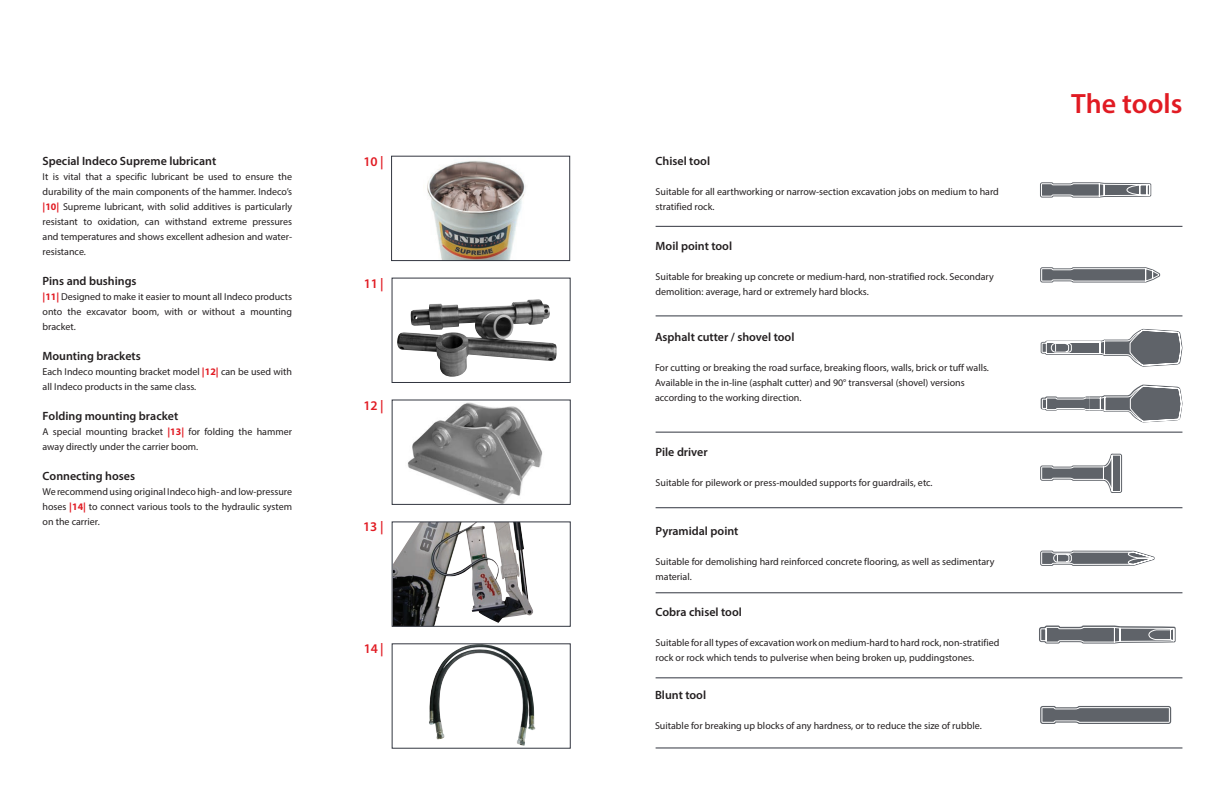
<style>
.page{position:relative;width:1225px;height:791px;background:#fff}
.page>*{position:absolute;margin:0;border:0;box-sizing:border-box;transform-origin:0 0}
.t1{font:600 28px "Myriad Pro";color:#e11b23}
.t2{font:600 13.3px "Myriad Pro";color:#e11b23}
.t3{font:600 12px "Myriad Pro";color:#231f20}
.t4{font:10px/15px "Myriad Pro";color:#231f20}
.s1{font-weight:700;color:#e11b23}
</style>
<div class="page">
<svg style="left:1040px;top:267px;width:120px;height:16px;background:#878a8e"></svg>
<svg style="left:1040px;top:706px;width:131px;height:18px;background:#767a7f"></svg>
<svg style="left:1040px;top:453px;width:82px;height:40px"></svg>
<svg style="left:1040px;top:551px;width:114px;height:15px;background:#919498"></svg>
<svg style="left:1040px;top:182px;width:111px;height:16px"></svg>
<hr style="left:655px;top:226px;width:527px;height:1px;background:#323640">
<hr style="left:655px;top:316px;width:527px;height:1px;background:#323640">
<hr style="left:655px;top:432px;width:527px;height:1px;background:#323640">
<hr style="left:655px;top:507px;width:527px;height:1px;background:#323640">
<hr style="left:655px;top:592px;width:527px;height:1px;background:#323640">
<hr style="left:655px;top:677px;width:527px;height:1px;background:#323640">
<hr style="left:655px;top:748px;width:527px;height:1px;background:#323640">
<img style="left:397px;top:299px;width:160px;height:78px">
<div style="left:392px;top:278px;width:178px;height:105px;border:1px solid #323640"></div>
<img style="left:407px;top:402px;width:136px;height:101px">
<div style="left:392px;top:400px;width:178px;height:105px;border:1px solid #323640"></div>
<img style="left:394px;top:524px;width:139px;height:100px">
<img style="left:429px;top:645px;width:106px;height:101px">
<img style="left:427px;top:161px;width:99px;height:98px">
<div style="left:391px;top:156px;width:179px;height:105px;border:1px solid #323640"></div>
<svg style="left:1039px;top:625px;width:136px;height:18px;background:#878a8f"></svg>
<svg style="left:1040px;top:329px;width:142px;height:38px"></svg>
<svg style="left:1040px;top:385px;width:142px;height:37px"></svg>
<p class="t3" style="left:43px;top:153px;width:175px">Special Indeco Supreme lubricant</p>
<p class="t2" style="left:363px;top:153px;width:22px">10 |</p>
<p class="t4" style="left:43px;top:169px;width:251px;text-align:justify">It is vital that a specific lubricant be used to ensure the durability of the main components of the hammer. Indeco’s <span class="s1">|10|</span> Supreme lubricant, with solid additives is particularly resistant to oxidation, can withstand extreme pressures and temperatures and shows excellent adhesion and water&shy;resistance.</p>
<p class="t3" style="left:43px;top:273px;width:96px">Pins and bushings</p>
<p class="t4" style="left:43px;top:289px;width:251px;text-align:justify"><span class="s1">|11|</span> Designed to make it easier to mount all Indeco products onto the excavator boom, with or without a mounting bracket.</p>
<p class="t3" style="left:43px;top:348px;width:100px">Mounting brackets</p>
<p class="t4" style="left:43px;top:364px;width:251px">Each Indeco mounting bracket model <span class="s1">|12|</span> can be used with all Indeco products in the same class.</p>
<p class="t3" style="left:43px;top:408px;width:137px">Folding mounting bracket</p>
<p class="t4" style="left:43px;top:424px;width:251px">A special mounting bracket <span class="s1">|13|</span> for folding the hammer away directly under the carrier boom.</p>
<p class="t3" style="left:43px;top:468px;width:94px">Connecting hoses</p>
<p class="t4" style="left:43px;top:484px;width:251px;text-align:justify">We recommend using original Indeco high- and low-pressure hoses <span class="s1">|14|</span> to connect various tools to the hydraulic system on the carrier.</p>
<p class="t2" style="left:364px;top:275px;width:22px">11 |</p>
<p class="t2" style="left:363px;top:397px;width:22px">12 |</p>
<p class="t2" style="left:363px;top:518px;width:22px">13 |</p>
<p class="t2" style="left:364px;top:640px;width:22px">14 |</p>
<p class="t3" style="left:655px;top:153px;width:56px">Chisel tool</p>
<p class="t4" style="left:655px;top:184px;width:345px">Suitable for all earthworking or narrow-section excavation jobs on medium to hard stratified rock.</p>
<p class="t3" style="left:655px;top:238px;width:78px">Moil point tool</p>
<p class="t4" style="left:655px;top:269px;width:340px">Suitable for breaking up concrete or medium-hard, non-stratified rock. Secondary demolition: average, hard or extremely hard blocks.</p>
<p class="t3" style="left:655px;top:329px;width:141px">Asphalt cutter / shovel tool</p>
<p class="t4" style="left:655px;top:360px;width:335px">For cutting or breaking the road surface, breaking floors, walls, brick or tuff walls.<br>Available in the in-line (asphalt cutter) and 90° transversal (shovel) versions according to the working direction.</p>
<p class="t3" style="left:655px;top:444px;width:54px">Pile driver</p>
<p class="t4" style="left:655px;top:475px;width:279px">Suitable for pilework or press-moulded supports for guardrails, etc.</p>
<p class="t3" style="left:655px;top:523px;width:84px">Pyramidal point</p>
<p class="t4" style="left:655px;top:553px;width:340px">Suitable for demolishing hard reinforced concrete flooring, as well as sedimentary material.</p>
<p class="t3" style="left:655px;top:605px;width:88px">Cobra chisel tool</p>
<p class="t4" style="left:655px;top:635px;width:345px">Suitable for all types of excavation work on medium-hard to hard rock, non-stratified rock or rock which tends to pulverise when being broken up, puddingstones.</p>
<p class="t3" style="left:655px;top:687px;width:53px">Blunt tool</p>
<p class="t4" style="left:655px;top:718px;width:328px">Suitable for breaking up blocks of any hardness, or to reduce the size of rubble.</p>
<p class="t1" style="left:1071px;top:85px;width:113px">The tools</p>
</div>
